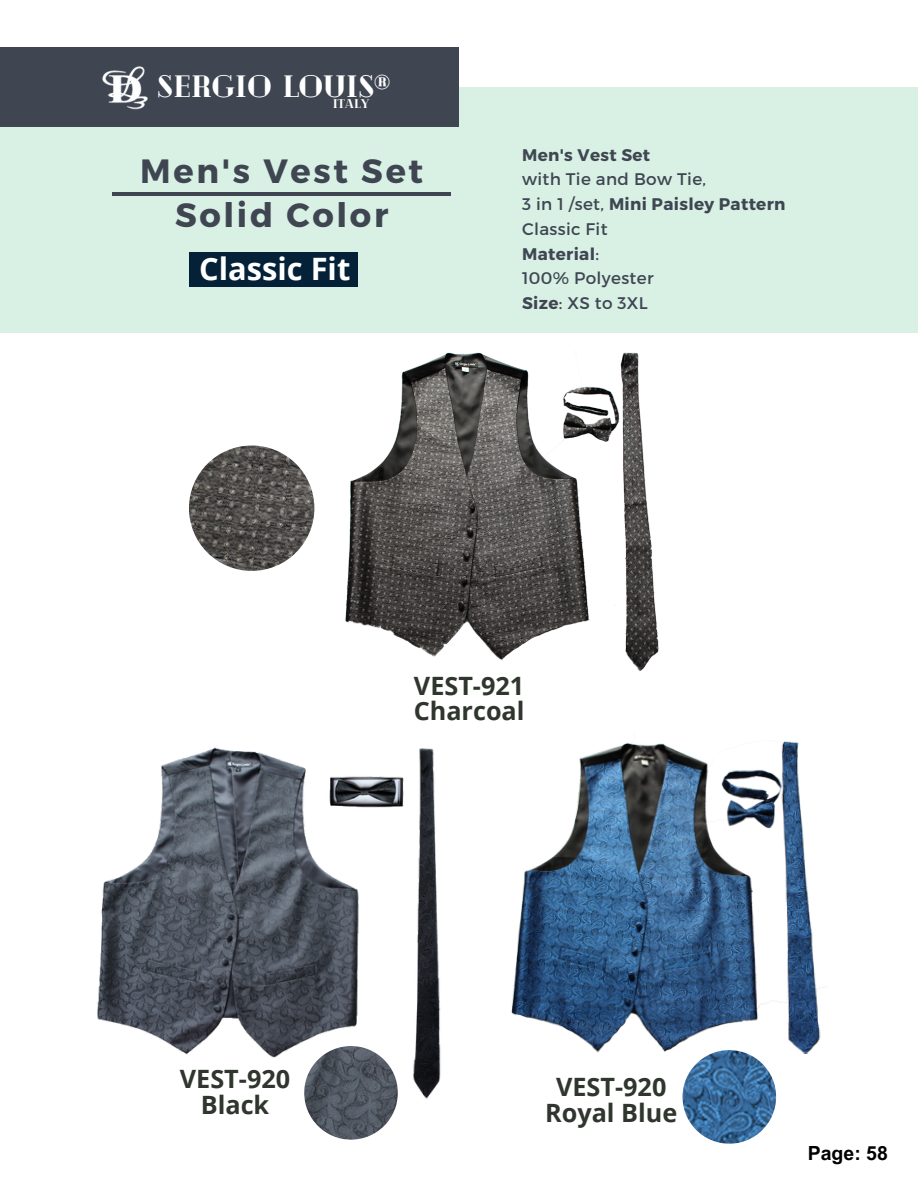
<style>
.page{position:relative;width:918px;height:1188px;background:#fff}
.page>*{position:absolute;margin:0;border:0;box-sizing:border-box;transform-origin:0 0}
.t1{font:700 33.6px "Montserrat";letter-spacing:.08em;color:#3f4652}
.t2{font:900 30.9px "Cheque";color:#fff}
.t3{font:700 30.9px "Open Sans";color:#fff}
.t4{font:700 25.2px "Open Sans";color:#2f362e}
.t5{font:700 19.5px "Arial MT Pro";color:#000}
.t6{font:16.8px "Montserrat";letter-spacing:.02em;color:#3f4652}
.t7{font:700 16.8px "Montserrat";letter-spacing:.02em;color:#3f4652}
.t8{font:900 12.6px "Cheque";color:#fff}
.s1{font-weight:400}
.s2{font-weight:700}
</style>
<div class="page">
<div style="left:0;top:87px;width:918px;height:246px;background:#d8f1e4"></div>
<div style="left:189px;top:252px;width:169px;height:35px;background:#042137"></div>
<hr style="left:113px;top:193px;width:338px;height:2px;background:#3f4652">
<img style="left:511px;top:741px;width:310px;height:319px">
<img style="left:97px;top:747px;width:344px;height:359px">
<img style="left:304px;top:1046px;width:94px;height:94px;border-radius:50%">
<img style="left:345px;top:352px;width:314px;height:319px">
<img style="left:189px;top:445px;width:125px;height:126px;border-radius:50%">
<img style="left:683px;top:1050px;width:93px;height:94px;border-radius:50%">
<div style="left:0;top:48px;width:459px;height:78px;background:#3f4652"></div>
<img style="left:102px;top:66px;width:46px;height:44px">
<p class="t2" style="left:157px;top:66px;width:235px">SERGIO LOUIS®</p>
<p class="t8" style="left:333px;top:95px;width:38px">Italy</p>
<p class="t1" style="left:140px;top:149px;width:285px">Men's Vest Set</p>
<p class="t1" style="left:175px;top:193px;width:215px">Solid Color</p>
<p class="t3" style="left:199px;top:247px;width:153px">Classic Fit</p>
<p class="t7" style="left:522px;top:144px;width:130px">Men's Vest Set</p>
<p class="t6" style="left:522px;top:168px;width:186px">with Tie and Bow Tie,</p>
<p class="t7" style="left:522px;top:193px;width:265px"><span class="s1">3 in 1 /set,</span> Mini Paisley Pattern</p>
<p class="t6" style="left:522px;top:218px;width:87px">Classic Fit</p>
<p class="t7" style="left:522px;top:243px;width:78px">Material<span class="s1">:</span></p>
<p class="t6" style="left:522px;top:267px;width:133px">100% Polyester</p>
<p class="t6" style="left:522px;top:292px;width:127px"><span class="s2">Size</span>: XS to 3XL</p>
<p class="t4" style="left:414px;top:668px;width:112px">VEST-921</p>
<p class="t4" style="left:414px;top:693px;width:112px">Charcoal</p>
<p class="t4" style="left:180px;top:1061px;width:112px">VEST-920</p>
<p class="t4" style="left:201px;top:1087px;width:70px">Black</p>
<p class="t4" style="left:556px;top:1069px;width:112px">VEST-920</p>
<p class="t4" style="left:545px;top:1095px;width:134px">Royal Blue</p>
<p class="t5" style="left:808px;top:1146px;width:82px">Page: 58</p>
</div>
